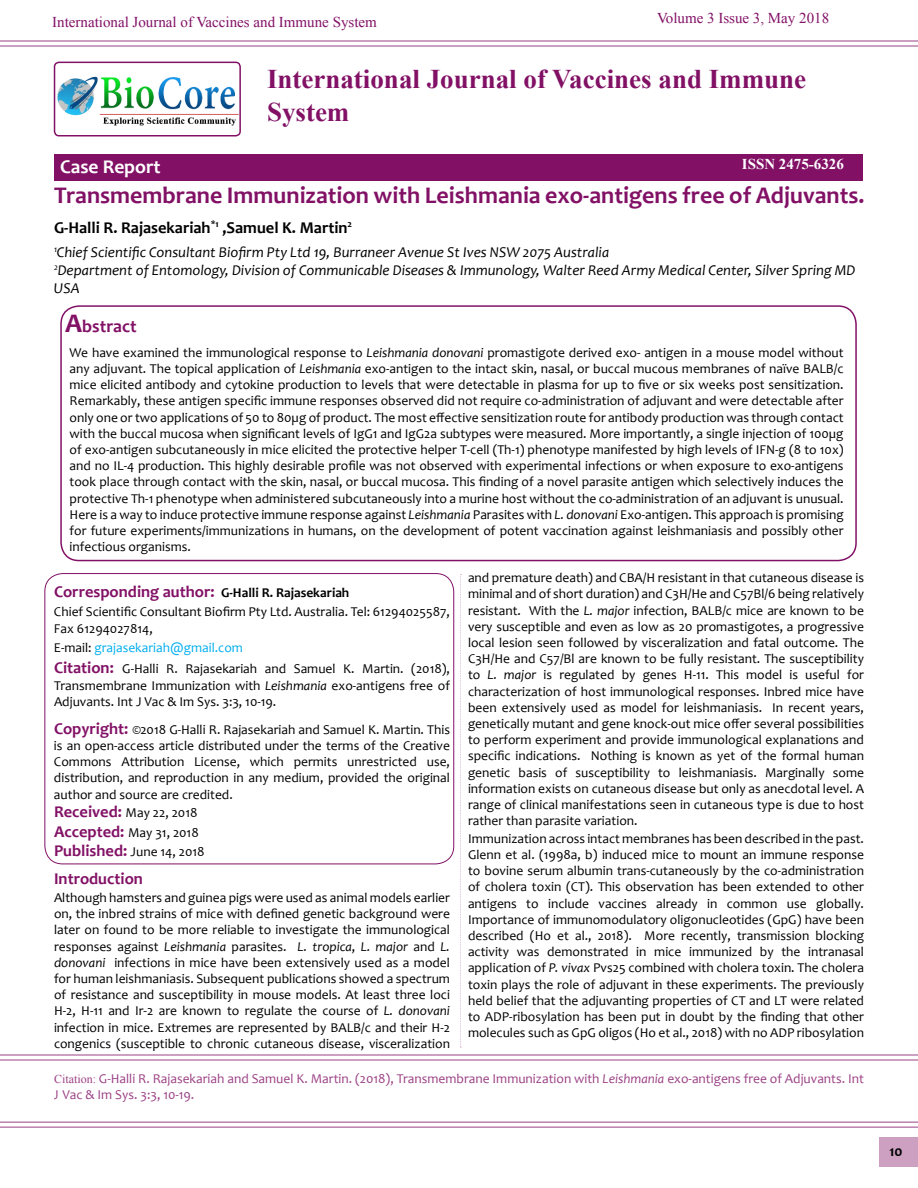
<style>
.page{position:relative;width:918px;height:1188px;background:#fff}
.page>*{position:absolute;margin:0;border:0;box-sizing:border-box;transform-origin:0 0}
.t1{font:700 27px/32.4px "Times New Roman";color:#821166}
.t2{font:700 24px "Candara";color:#821166}
.t3{font:700 19.5px "Candara";color:#fff}
.t4{font:700 18px "Candara";color:#821166}
.t5{font:700 16.5px "Candara";color:#000}
.t6{font:700 16.5px "Candara";color:#821166}
.t7{font:italic 15px/18px "Candara";color:#000}
.t8{font:15px "Times New Roman";color:#821166}
.t9{font:700 15px "Times New Roman";color:#fff}
.t10{font:700 15px "Candara";color:#000}
.t11{font:13.5px/16.2px "Candara";color:#000;text-align:justify}
.t12{font:13.5px/16.2px "Candara";color:#821166}
.t13{font:13.5px/19.2px "Candara";color:#00aeef}
.s1{font-size:27px}
.s2{font-style:italic}
.s3{font-weight:700;font-size:16.5px;color:#821166}
.s4{font-weight:700}
.s5{color:#000}
.s6{font-family:"Times New Roman";font-size:12px}
</style>
<div class="page">
<hr style="left:0;top:40px;width:918px;height:2px;background:#821166">
<hr style="left:0;top:45px;width:918px;height:2px;background:#821166">
<hr style="left:0;top:1054px;width:918px;height:2px;background:#821166">
<hr style="left:0;top:1059px;width:918px;height:2px;background:#821166">
<hr style="left:0;top:1122px;width:918px;height:1px;background:#821166">
<hr style="left:0;top:1127px;width:918px;height:1px;background:#821166">
<div style="left:879px;top:1137px;width:39px;height:30px;background:#cda0c2"></div>
<div style="left:55px;top:154px;width:808px;height:27px;background:#821166"></div>
<img style="left:55px;top:62px;width:185px;height:64px">
<div style="left:54px;top:62px;width:187px;height:75px;border:2px solid #821166;border-radius:4px"></div>
<svg style="left:460px;top:574px;width:1px;height:474px"></svg>
<div style="left:60px;top:305px;width:797px;height:256px;border:2px solid #821166;border-radius:18px"></div>
<div style="left:44px;top:573px;width:410px;height:291px;border:1px solid #821166;border-radius:18px"></div>
<p class="t8" style="left:52px;top:12px;width:326px">International Journal of Vaccines and Immune System</p>
<p class="t8" style="left:657px;top:7px;width:174px">Volume 3 Issue 3, May 2018</p>
<h1 class="t1" style="left:267px;top:62px;width:541px">International Journal of Vaccines and Immune<br>System</h1>
<h3 class="t3" style="left:60px;top:154px;width:102px">Case Report</h3>
<p class="t9" style="left:742px;top:153px;width:104px">ISSN 2475-6326</p>
<h2 class="t2" style="left:54px;top:180px;width:812px">Transmembrane Immunization with Leishmania exo-antigens free of Adjuvants.</h2>
<p class="t5" style="left:54px;top:217px;width:300px">G-Halli R. Rajasekariah<sup>*1</sup> ,Samuel K. Martin<sup>2</sup></p>
<p class="t7" style="left:54px;top:243px;width:803px"><sup>1</sup>Chief Scientific Consultant Biofirm Pty Ltd 19, Burraneer Avenue St Ives NSW 2075 Australia<br><sup>2</sup>Department of Entomology, Division of Communicable Diseases &amp; Immunology, Walter Reed Army Medical Center, Silver Spring MD<br>USA</p>
<h3 class="t4" style="left:65px;top:315px;width:73px"><span class="s1">A</span>bstract</h3>
<p class="t11" style="left:70px;top:344px;width:776px">We have examined the immunological response to <span class="s2">Leishmania donovani</span> promastigote derived exo- antigen in a mouse model without any adjuvant. The topical application of <span class="s2">Leishmania</span> exo-antigen to the intact skin, nasal, or buccal mucous membranes of naïve BALB/c mice elicited antibody and cytokine production to levels that were detectable in plasma for up to five or six weeks post sensitization.<br>Remarkably, these antigen specific immune responses observed did not require co-administration of adjuvant and were detectable after only one or two applications of 50 to 80µg of product. The most effective sensitization route for antibody production was through contact with the buccal mucosa when significant levels of IgG1 and IgG2a subtypes were measured. More importantly, a single injection of 100µg of exo-antigen subcutaneously in mice elicited the protective helper T-cell (Th-1) phenotype manifested by high levels of IFN-g (8 to 10x) and no IL-4 production. This highly desirable profile was not observed with experimental infections or when exposure to exo-antigens took place through contact with the skin, nasal, or buccal mucosa. This finding of a novel parasite antigen which selectively induces the protective Th-1 phenotype when administered subcutaneously into a murine host without the co-administration of an adjuvant is unusual.<br>Here is a way to induce protective immune response against <span class="s2">Leishmania</span> Parasites with <span class="s2">L. donovani</span> Exo-antigen. This approach is promising for future experiments/immunizations in humans, on the development of potent vaccination against leishmaniasis and possibly other infectious organisms.</p>
<p class="t11" style="left:468px;top:570px;width:398px">and premature death) and CBA/H resistant in that cutaneous disease is minimal and of short duration) and C3H/He and C57Bl/6 being relatively resistant. With the <span class="s2">L. major</span> infection, BALB/c mice are known to be very susceptible and even as low as 20 promastigotes, a progressive local lesion seen followed by visceralization and fatal outcome. The C3H/He and C57/Bl are known to be fully resistant. The susceptibility to <span class="s2">L. major</span> is regulated by genes H-11. This model is useful for characterization of host immunological responses. Inbred mice have been extensively used as model for leishmaniasis. In recent years, genetically mutant and gene knock-out mice offer several possibilities to perform experiment and provide immunological explanations and specific indications. Nothing is known as yet of the formal human genetic basis of susceptibility to leishmaniasis. Marginally some information exists on cutaneous disease but only as anecdotal level. A range of clinical manifestations seen in cutaneous type is due to host rather than parasite variation.</p>
<p class="t11" style="left:468px;top:830px;width:398px">Immunization across intact membranes has been described in the past.<br>Glenn et al. (1998a, b) induced mice to mount an immune response to bovine serum albumin trans-cutaneously by the co-administration of cholera toxin (CT). This observation has been extended to other antigens to include vaccines already in common use globally.<br>Importance of immunomodulatory oligonucleotides (GpG) have been described (Ho et al., 2018). More recently, transmission blocking activity was demonstrated in mice immunized by the intranasal application of <span class="s2">P. vivax</span> Pvs25 combined with cholera toxin. The cholera toxin plays the role of adjuvant in these experiments. The previously held belief that the adjuvanting properties of CT and LT were related to ADP-ribosylation has been put in doubt by the finding that other molecules such as GpG oligos (Ho et al., 2018) with no ADP ribosylation</p>
<p class="t11" style="left:54px;top:583px;width:397px;line-height:19.2px"><span class="s3">Corresponding author:</span> <span class="s4">G-Halli R. Rajasekariah<br></span>Chief Scientific Consultant Biofirm Pty Ltd. Australia. Tel: 61294025587,</p>
<p class="t13" style="left:54px;top:619px;width:190px"><span class="s5">Fax 61294027814,<br>E-mail:</span> grajasekariah@gmail.com</p>
<p class="t11" style="left:54px;top:661px;width:398px"><span class="s3">Citation:</span> G-Halli R. Rajasekariah and Samuel K. Martin. (2018), Transmembrane Immunization with <span class="s2">Leishmania</span> exo-antigens free of Adjuvants. Int J Vac &amp; Im Sys. 3:3, 10-19.</p>
<p class="t11" style="left:54px;top:721px;width:398px"><span class="s3">Copyright:</span> ©2018 G-Halli R. Rajasekariah and Samuel K. Martin. This is an open-access article distributed under the terms of the Creative Commons Attribution License, which permits unrestricted use, distribution, and reproduction in any medium, provided the original author and source are credited.</p>
<p class="t11" style="left:54px;top:802px;width:152px;line-height:19.8px;text-align:left"><span class="s3">Received:</span> May 22, 2018<br><span class="s3">Accepted:</span> May 31, 2018<br><span class="s3">Published:</span> June 14, 2018</p>
<p class="t6" style="left:54px;top:869px;width:90px">Introduction</p>
<p class="t11" style="left:54px;top:889px;width:398px">Although hamsters and guinea pigs were used as animal models earlier on, the inbred strains of mice with defined genetic background were later on found to be more reliable to investigate the immunological responses against <span class="s2">Leishmania</span> parasites. <span class="s2">L. tropica</span>, <span class="s2">L. major</span> and <span class="s2">L. donovani</span> infections in mice have been extensively used as a model for human leishmaniasis. Subsequent publications showed a spectrum of resistance and susceptibility in mouse models. At least three loci H-2, H-11 and Ir-2 are known to regulate the course of <span class="s2">L. donovani </span>infection in mice. Extremes are represented by BALB/c and their H-2 congenics (susceptible to chronic cutaneous disease, visceralization</p>
<p class="t12" style="left:54px;top:1071px;width:812px"><span class="s6">Citation:</span> G-Halli R. Rajasekariah and Samuel K. Martin. (2018), Transmembrane Immunization with <span class="s2">Leishmania</span> exo-antigens free of Adjuvants. Int<br>J Vac &amp; Im Sys. 3:3, 10-19.</p>
<p class="t10" style="left:890px;top:1142px;width:15px">10</p>
</div>
